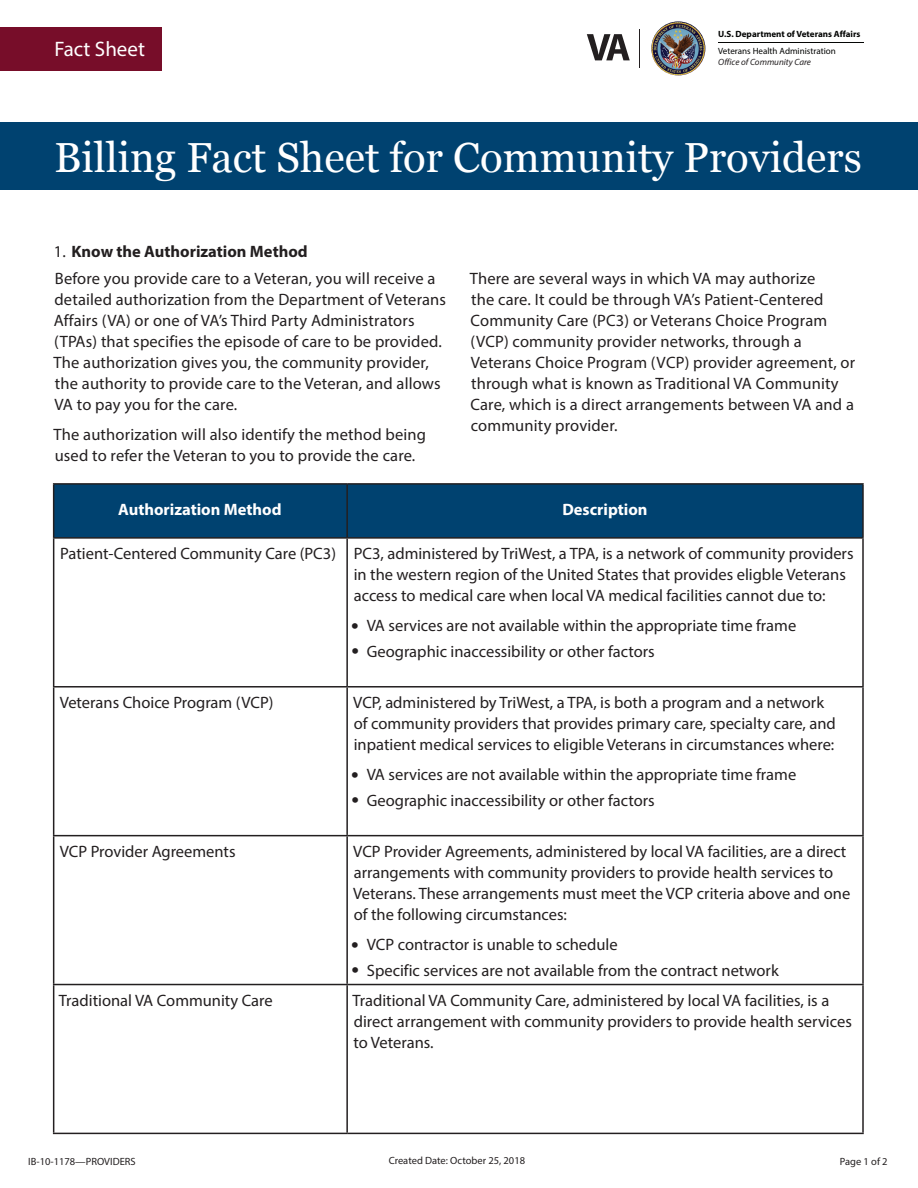
<style>
.page{position:relative;width:918px;height:1188px;background:#fff}
.page>*{position:absolute;margin:0;border:0;box-sizing:border-box;transform-origin:0 0}
.H1_Georgia_35pt{font:42px "Georgia";color:#fff}
.Fact_Sheet_White{font:21px "Myriad Pro";color:#fff}
.Body_Copy{font:16.5px/21px "Myriad Pro";letter-spacing:.01em;color:#231f20}
.Table_Body_Copy_befo{font:16.5px/21px "Myriad Pro";color:#231f20}
.Table_Body_Copy{font:16.5px/21px "Myriad Pro";color:#231f20}
.t1{font:700 16.5px "Myriad Pro";color:#fff}
.t2{font:700 16.5px "Myriad Pro";color:#231f20}
.Date_Page_IB{font:10.5px "Myriad Pro";color:#231f20}
.t3{font:700 9px/17px "Myriad Pro";color:#040504}
.t4{font:italic 9px "Myriad Pro";color:#231f20}
.s1{font-weight:400}
.s2{font-size:27px}
</style>
<div class="page">
<div style="left:0;top:27px;width:162px;height:43px;background:#770d29"></div>
<img style="left:651px;top:21px;width:54px;height:54px;border-radius:27px">
<hr style="left:640px;top:29px;width:1px;height:38px;background:#231f20">
<svg style="left:587px;top:34px;width:43px;height:26px"></svg>
<hr style="left:718px;top:42px;width:146px;height:1px;background:#050604">
<div style="left:0;top:122px;width:918px;height:68px;background:#004270"></div>
<div style="left:54px;top:485px;width:808px;height:52px;background:#004270"></div>
<hr style="left:346px;top:485px;width:2px;height:52px;background:#231f20">
<hr style="left:53px;top:539px;width:1px;height:147px;background:#231f20">
<hr style="left:346px;top:539px;width:2px;height:147px;background:#231f20">
<hr style="left:862px;top:539px;width:2px;height:147px;background:#231f20">
<hr style="left:53px;top:686px;width:294px;height:2px;background:#231f20">
<hr style="left:53px;top:688px;width:1px;height:147px;background:#231f20">
<hr style="left:347px;top:686px;width:517px;height:2px;background:#231f20">
<hr style="left:346px;top:688px;width:2px;height:147px;background:#231f20">
<hr style="left:862px;top:688px;width:2px;height:147px;background:#231f20">
<hr style="left:53px;top:835px;width:294px;height:1px;background:#231f20">
<hr style="left:53px;top:836px;width:1px;height:148px;background:#231f20">
<hr style="left:347px;top:835px;width:517px;height:1px;background:#231f20">
<hr style="left:346px;top:836px;width:2px;height:148px;background:#231f20">
<hr style="left:862px;top:836px;width:2px;height:148px;background:#231f20">
<hr style="left:53px;top:984px;width:294px;height:1px;background:#231f20">
<hr style="left:53px;top:985px;width:1px;height:148px;background:#231f20">
<hr style="left:347px;top:984px;width:517px;height:1px;background:#231f20">
<hr style="left:346px;top:985px;width:2px;height:148px;background:#231f20">
<hr style="left:862px;top:985px;width:2px;height:148px;background:#231f20">
<hr style="left:53px;top:1133px;width:294px;height:1px;background:#231f20">
<hr style="left:347px;top:1133px;width:517px;height:1px;background:#231f20">
<hr style="left:53px;top:483px;width:294px;height:2px;background:#231f20">
<hr style="left:53px;top:485px;width:1px;height:52px;background:#231f20">
<hr style="left:347px;top:483px;width:517px;height:2px;background:#231f20">
<hr style="left:862px;top:485px;width:2px;height:52px;background:#231f20">
<hr style="left:53px;top:537px;width:294px;height:2px;background:#231f20">
<hr style="left:347px;top:537px;width:517px;height:2px;background:#231f20">
<p class="Fact_Sheet_White" style="left:54px;top:36px;width:92px">Fact Sheet</p>
<p class="t3" style="left:718px;top:25px;width:144px">U.S. Department of Veterans Affairs<br><span class="s1">Veterans Health Administration</span></p>
<p class="t4" style="left:718px;top:56px;width:94px">Office of Community Care</p>
<h1 class="H1_Georgia_35pt" style="left:54px;top:134px;width:809px">Billing Fact Sheet for Community Providers</h1>
<p class="t2" style="left:54px;top:240px;width:255px"><span class="s1">1.</span> Know the Authorization Method</p>
<p class="Body_Copy" style="left:54px;top:268px;width:394px">Before you provide care to a Veteran, you will receive a detailed authorization from the Department of Veterans Affairs (VA) or one of VA’s Third Party Administrators (TPAs) that specifies the episode of care to be provided.<br>The authorization gives you, the community provider, the authority to provide care to the Veteran, and allows VA to pay you for the care.</p>
<p class="Body_Copy" style="left:54px;top:424px;width:374px">The authorization will also identify the method being used to refer the Veteran to you to provide the care.</p>
<p class="Body_Copy" style="left:470px;top:268px;width:387px">There are several ways in which VA may authorize<br>the care. It could be through VA’s Patient-Centered Community Care (PC3) or Veterans Choice Program (VCP) community provider networks, through a Veterans Choice Program (VCP) provider agreement, or through what is known as Traditional VA Community Care, which is a direct arrangements between VA and a community provider.</p>
<p class="t1" style="left:118px;top:499px;width:165px">Authorization Method</p>
<p class="t1" style="left:562px;top:499px;width:87px">Description</p>
<p class="Table_Body_Copy" style="left:60px;top:543px;width:277px">Patient-Centered Community Care (PC3)</p>
<p class="Table_Body_Copy_befo" style="left:354px;top:543px;width:501px">PC3, administered by TriWest, a TPA, is a network of community providers in the western region of the United States that provides eligble Veterans access to medical care when local VA medical facilities cannot due to:</p>
<p class="Body_Copy" style="left:351px;top:615px;width:446px"><span class="s2">•</span> VA services are not available within the appropriate time frame</p>
<p class="Body_Copy" style="left:351px;top:640px;width:305px"><span class="s2">•</span> Geographic inaccessibility or other factors</p>
<p class="Table_Body_Copy" style="left:60px;top:692px;width:215px">Veterans Choice Program (VCP)</p>
<p class="Table_Body_Copy_befo" style="left:353px;top:692px;width:484px">VCP, administered by TriWest, a TPA, is both a program and a network of community providers that provides primary care, specialty care, and inpatient medical services to eligible Veterans in circumstances where:</p>
<p class="Body_Copy" style="left:351px;top:764px;width:446px"><span class="s2">•</span> VA services are not available within the appropriate time frame</p>
<p class="Body_Copy" style="left:351px;top:789px;width:305px"><span class="s2">•</span> Geographic inaccessibility or other factors</p>
<p class="Table_Body_Copy" style="left:60px;top:841px;width:177px">VCP Provider Agreements</p>
<p class="Table_Body_Copy_befo" style="left:353px;top:841px;width:499px">VCP Provider Agreements, administered by local VA facilities, are a direct arrangements with community providers to provide health services to Veterans. These arrangements must meet the VCP criteria above and one of the following circumstances:</p>
<p class="Body_Copy" style="left:351px;top:934px;width:268px"><span class="s2">•</span> VCP contractor is unable to schedule</p>
<p class="Body_Copy" style="left:352px;top:959px;width:429px"><span class="s2">•</span> Specific services are not available from the contract network</p>
<p class="Table_Body_Copy" style="left:59px;top:990px;width:215px">Traditional VA Community Care</p>
<p class="Table_Body_Copy" style="left:352px;top:990px;width:501px">Traditional VA Community Care, administered by local VA facilities, is a direct arrangement with community providers to provide health services to Veterans.</p>
<p class="Date_Page_IB" style="left:28px;top:1155px;width:109px">IB-10-1178—PROVIDERS</p>
<p class="Date_Page_IB" style="left:389px;top:1154px;width:138px">Created Date: October 25, 2018</p>
<p class="Date_Page_IB" style="left:840px;top:1155px;width:49px">Page 1 of 2</p>
</div>
